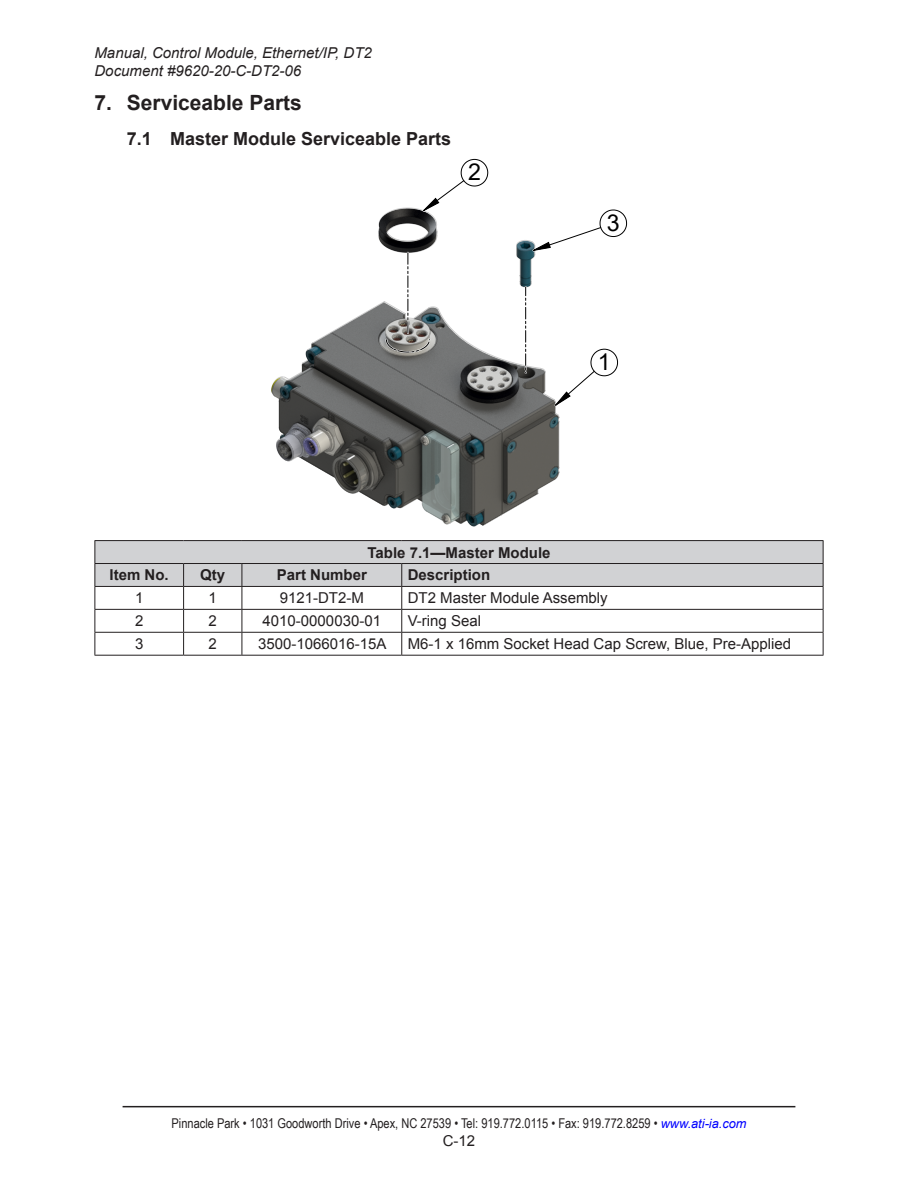
<style>
.page{position:relative;width:918px;height:1188px;background:#fff}
.page>*{position:absolute;margin:0;border:0;box-sizing:border-box;transform-origin:0 0}
.t1{font:23.25px "Arial";color:#000}
.t2{font:700 21px "Arial";color:#231f20}
.t3{font:700 18px "Arial";color:#231f20}
.Table_Text_center{font:15px "Arial";color:#231f20}
.t4{font:italic 15px/18px "Arial";color:#231f20}
.Table_header{font:700 15px "Arial";color:#231f20}
.Table_text{font:15px "Arial";color:#231f20}
.Text{font:15px "Arial";color:#231f20}
.t5{font:13.5px "Arial Narrow";color:#231f20}
.s1{font-family:"Arial";font-style:italic;font-size:12.75px;color:#00f}
</style>
<div class="page">
<hr style="left:123px;top:1106px;width:672px;height:1px;background:#231f20">
<svg style="left:272px;top:215px;width:287px;height:311px"></svg>
<svg style="left:384px;top:158px;width:244px;height:250px"></svg>
<hr style="left:94px;top:540px;width:90px;height:1px;background:#231f20">
<hr style="left:184px;top:540px;width:58px;height:1px;background:#231f20">
<hr style="left:242px;top:540px;width:160px;height:1px;background:#231f20">
<hr style="left:402px;top:540px;width:422px;height:1px;background:#231f20">
<svg style="left:94px;top:541px;width:730px;height:114px"></svg>
<hr style="left:94px;top:655px;width:90px;height:1px;background:#231f20">
<hr style="left:184px;top:655px;width:58px;height:1px;background:#231f20">
<hr style="left:242px;top:655px;width:160px;height:1px;background:#231f20">
<hr style="left:402px;top:655px;width:422px;height:1px;background:#231f20">
<p class="t4" style="left:94px;top:44px;width:279px">Manual, Control Module, Ethernet/IP, DT2<br>Document #9620-20-C-DT2‑06</p>
<p class="t2" style="left:94px;top:88px;width:209px">7. Serviceable Parts</p>
<p class="t3" style="left:127px;top:127px;width:326px">7.1 Master Module Serviceable Parts</p>
<p class="t1" style="left:468px;top:156px;width:14px">2</p>
<p class="t1" style="left:607px;top:206px;width:14px">3</p>
<p class="t1" style="left:598px;top:346px;width:14px">1</p>
<p class="Table_header" style="left:367px;top:542px;width:185px">Table 7.1—Master Module</p>
<p class="Table_header" style="left:110px;top:565px;width:61px">Item No.</p>
<p class="Table_header" style="left:200px;top:565px;width:27px">Qty</p>
<p class="Table_header" style="left:277px;top:565px;width:92px">Part Number</p>
<p class="Table_header" style="left:408px;top:565px;width:84px">Description</p>
<p class="Text" style="left:135px;top:588px;width:10px">1</p>
<p class="Text" style="left:209px;top:588px;width:10px">1</p>
<p class="Table_Text_center" style="left:280px;top:588px;width:86px">9121‑DT2-M</p>
<p class="Table_Text_center" style="left:408px;top:588px;width:202px">DT2 Master Module Assembly</p>
<p class="Text" style="left:135px;top:611px;width:10px">2</p>
<p class="Text" style="left:209px;top:611px;width:10px">2</p>
<p class="Table_Text_center" style="left:263px;top:611px;width:120px">4010‑0000030‑01</p>
<p class="Table_Text_center" style="left:408px;top:611px;width:75px">V‑ring Seal</p>
<p class="Text" style="left:135px;top:634px;width:10px">3</p>
<p class="Text" style="left:209px;top:634px;width:10px">2</p>
<p class="Table_Text_center" style="left:258px;top:634px;width:130px">3500-1066016-15A</p>
<p class="Table_text" style="left:408px;top:634px;width:385px">M6-1 x 16mm Socket Head Cap Screw, Blue, Pre-Applied</p>
<p class="t5" style="left:172px;top:1114px;width:576px">Pinnacle Park • 1031 Goodworth Drive • Apex, NC 27539 • Tel: 919.772.0115 • Fax: 919.772.8259 • <span class="s1">www.ati‑ia.com</span></p>
<p class="Table_text" style="left:443px;top:1131px;width:34px">C-12</p>
</div>
